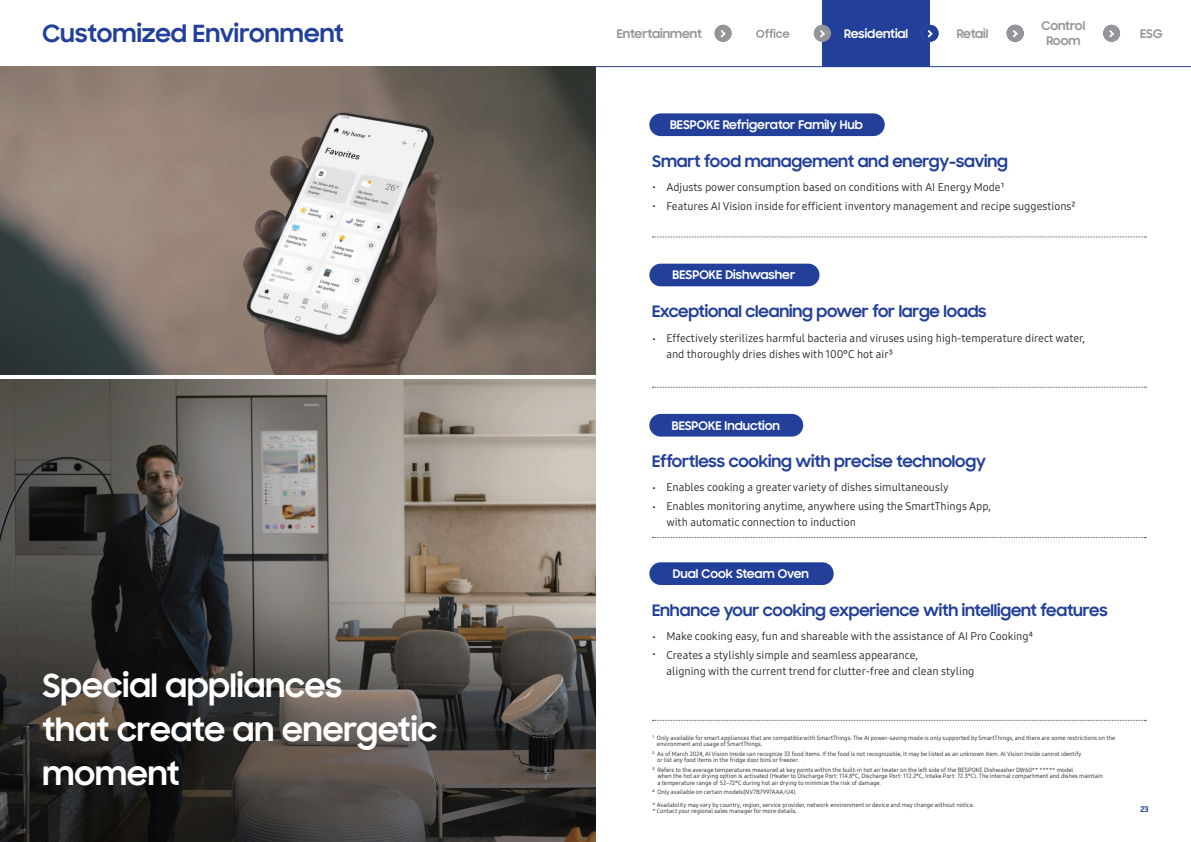
<style>
.page{position:relative;width:1191px;height:842px;background:#fff}
.page>*{position:absolute;margin:0;border:0;box-sizing:border-box;transform-origin:0 0}
.내지_대타이틀-한글{font:700 32px/44px "Samsung Sharp Sans";color:#fff}
.t1{font:700 24px "Samsung Sharp Sans";letter-spacing:.005em;color:#223f99}
.내지_본문_블루{font:700 16px "Samsung Sharp Sans";letter-spacing:-.01em;color:#223f99}
.내지_본문_블루-2{font:700 12px "Samsung Sharp Sans";color:#fff}
.t2{font:700 12px/14.4px "Samsung Sharp Sans";color:#939598;text-align:center}
.본문{font:11px/16px "Samsung One Korean OTF 400";color:#231f20}
.본문-2{font:500 11px "Samsung Sharp Sans";color:#231f20}
.t3{font:700 8px "Samsung Sharp Sans";color:#223f99}
.디스클레이머{font:6px/6.5px "Samsung One Korean OTF 400";color:#231f20}
.s1{font-style:italic}
</style>
<div class="page">
<hr style="left:0;top:66px;width:595px;height:1px;background:#223f99">
<hr style="left:595px;top:66px;width:596px;height:1px;background:#223f99">
<div style="left:822px;top:0;width:108px;height:67px;background:#223f99"></div>
<div style="left:1103px;top:25px;width:17px;height:17px;background:#939598;border-radius:50%"></div>
<svg style="left:1109px;top:30px;width:5px;height:7px"></svg>
<div style="left:1006px;top:25px;width:17px;height:17px;background:#939598;border-radius:50%"></div>
<svg style="left:1013px;top:30px;width:4px;height:7px"></svg>
<div style="left:714px;top:25px;width:17px;height:17px;background:#939598;border-radius:50%"></div>
<svg style="left:721px;top:30px;width:4px;height:7px"></svg>
<div style="left:921px;top:25px;width:17px;height:17px;background:#223f99;border-radius:50%"></div>
<svg style="left:927px;top:30px;width:5px;height:7px"></svg>
<svg style="left:756px;top:29px;width:33px;height:9px"></svg>
<div style="left:814px;top:25px;width:17px;height:17px;background:#939598;border-radius:50%"></div>
<svg style="left:820px;top:30px;width:4px;height:7px"></svg>
<img style="left:0;top:380px;width:595px;height:171px">
<img style="left:0;top:67px;width:595px;height:307px">
<svg style="left:652px;top:720px;width:494px;height:1px"></svg>
<svg style="left:652px;top:237px;width:494px;height:1px"></svg>
<svg style="left:652px;top:387px;width:494px;height:1px"></svg>
<div style="left:649px;top:562px;width:184px;height:23px;background:#223f99;border-radius:11px"></div>
<div style="left:649px;top:414px;width:154px;height:23px;background:#223f99;border-radius:11px"></div>
<div style="left:649px;top:113px;width:235px;height:23px;background:#223f99;border-radius:11px"></div>
<svg style="left:0;top:551px;width:595px;height:291px;background:#484440"></svg>
<div style="left:649px;top:264px;width:170px;height:22px;background:#223f99;border-radius:11px"></div>
<svg style="left:652px;top:537px;width:494px;height:1px"></svg>
<h2 class="t1" style="left:43px;top:15px;width:303px">Customized Environment</h2>
<h3 class="t2" style="left:1041px;top:18px;width:45px">Control<br>Room</h3>
<h3 class="t2" style="left:617px;top:26px;width:86px">Entertainment</h3>
<h3 class="내지_본문_블루-2" style="left:844px;top:24px;width:65px">Residential</h3>
<h3 class="t2" style="left:956px;top:26px;width:33px">Retail</h3>
<h3 class="t2" style="left:1140px;top:26px;width:24px">ESG</h3>
<p class="내지_본문_블루-2" style="left:670px;top:116px;width:194px">BESPOKE Refrigerator Family Hub</p>
<p class="내지_본문_블루" style="left:652px;top:149px;width:357px">Smart food management and energy-saving</p>
<p class="본문-2" style="left:652px;top:178px;width:5px">•</p>
<p class="본문-2" style="left:652px;top:197px;width:5px">•</p>
<p class="본문" style="left:666px;top:179px;width:339px">Adjusts power consumption based on conditions with AI Energy Mode¹</p>
<p class="본문" style="left:666px;top:198px;width:411px">Features AI Vision inside for efficient inventory management and recipe suggestions²</p>
<p class="내지_본문_블루-2" style="left:672px;top:266px;width:124px">BESPOKE Dishwasher</p>
<p class="내지_본문_블루" style="left:652px;top:300px;width:336px">Exceptional cleaning power for large loads</p>
<p class="본문-2" style="left:652px;top:330px;width:5px">•</p>
<p class="본문" style="left:666px;top:330px;width:420px">Effectively sterilizes harmful bacteria and viruses using high-temperature direct water, and thoroughly dries dishes with 100°C hot air³</p>
<p class="내지_본문_블루-2" style="left:672px;top:416px;width:110px">BESPOKE Induction</p>
<p class="내지_본문_블루" style="left:652px;top:450px;width:335px">Effortless cooking with precise technology</p>
<p class="본문-2" style="left:652px;top:479px;width:5px">•</p>
<p class="본문-2" style="left:652px;top:498px;width:5px">•</p>
<p class="본문" style="left:666px;top:479px;width:284px">Enables cooking a greater variety of dishes simultaneously</p>
<p class="본문" style="left:666px;top:498px;width:326px">Enables monitoring anytime, anywhere using the SmartThings App, with automatic connection to induction</p>
<p class="내지_대타이틀-한글" style="left:43px;top:662px;width:396px">Special appliances<br>that create an energetic moment</p>
<p class="내지_본문_블루-2" style="left:673px;top:565px;width:138px">Dual Cook Steam Oven</p>
<p class="내지_본문_블루" style="left:652px;top:598px;width:457px">Enhance your cooking experience with intelligent features</p>
<p class="본문-2" style="left:652px;top:628px;width:5px">•</p>
<p class="본문-2" style="left:652px;top:645px;width:5px">•</p>
<p class="본문" style="left:666px;top:628px;width:368px">Make cooking easy, fun and shareable with the assistance of AI Pro Cooking⁴</p>
<p class="본문" style="left:666px;top:647px;width:309px">Creates a stylishly simple and seamless appearance,<br>aligning with the current trend for clutter-free and clean styling</p>
<p class="디스클레이머" style="left:657px;top:734px;width:460px;text-indent:-5px"><span class="s1">¹</span> Only available for smart appliances that are compatible with SmartThings. The AI power-saving mode is only supported by SmartThings, and there are some restrictions on the environment and usage of SmartThings.</p>
<p class="디스클레이머" style="left:657px;top:750px;width:426px;text-indent:-5px"><span class="s1">²</span> As of March 2024, AI Vision Inside can recognize 33 food items. If the food is not recognizable, it may be listed as an unknown item. AI Vision Inside cannot identify or list any food items in the fridge door bins or freezer.</p>
<p class="디스클레이머" style="left:657px;top:766px;width:447px;text-indent:-5px"><span class="s1">³</span> Refers to the average temperatures measured at key points within the built-in hot air heater on the left side of the BESPOKE Dishwasher DW60** ***** model<br>when the hot air drying option is activated (Heater to Discharge Port: 114.8°C, Discharge Port: 112.2°C, Intake Port: 72.3°C). The internal compartment and dishes maintain a temperature range of 52–72°C during hot air drying to minimize the risk of damage.</p>
<p class="디스클레이머" style="left:652px;top:788px;width:146px"><span class="s1">⁴</span> Only available on certain models(NV7B7997AAA/U4).</p>
<p class="디스클레이머" style="left:652px;top:801px;width:323px">* Availability may vary by country, region, service provider, network environment or device and may change without notice. * Contact your regional sales manager for more details.</p>
<h3 class="t3" style="left:1140px;top:803px;width:10px">23</h3>
</div>
